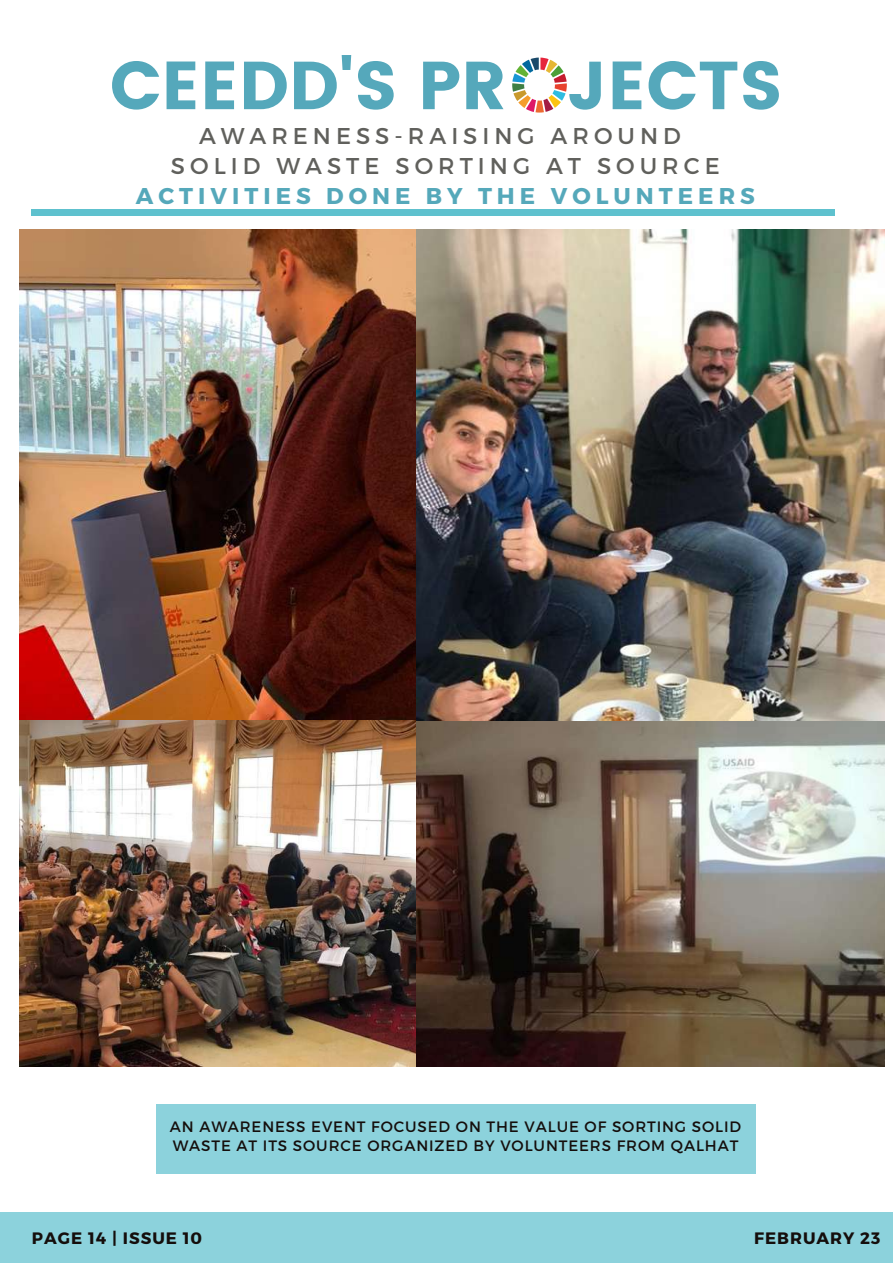
<style>
.page{position:relative;width:893px;height:1264px;background:#fff}
.page>*{position:absolute;margin:0;border:0;box-sizing:border-box;transform-origin:0 0}
.t1{font:67.65px "Poppins";color:#55a8bb}
.t2{font:22.8px/30.3px "Montserrat";letter-spacing:.22em;color:#60605c;text-align:center}
.t3{font:700 22.8px "Montserrat";letter-spacing:.22em;color:#55a8ba}
.t4{font:700 16.5px "Montserrat";letter-spacing:.06em;color:#150e0c}
.t5{font:15px/19px "Montserrat";letter-spacing:.06em;color:#150e0c}
</style>
<div class="page">
<svg style="left:512px;top:58px;width:54px;height:55px"></svg>
<div style="left:32px;top:210px;width:802px;height:5px;background:#5ec1ce"></div>
<div style="left:156px;top:1104px;width:599px;height:69px;background:#8cd2dc"></div>
<div style="left:0;top:1212px;width:892px;height:50px;background:#8cd2dc"></div>
<img style="left:20px;top:229px;width:396px;height:491px">
<img style="left:20px;top:720px;width:396px;height:345px">
<img style="left:416px;top:229px;width:467px;height:836px">
<h1 class="t1" style="left:110px;top:46px;width:674px">CEEDD'S PR JECTS</h1>
<h2 class="t2" style="left:171px;top:119px;width:550px">AWARENESS-RAISING AROUND<br>SOLID WASTE SORTING AT SOURCE</h2>
<h2 class="t3" style="left:136px;top:181px;width:620px">ACTIVITIES DONE BY THE VOLUNTEERS</h2>
<p class="t5" style="left:170px;top:1116px;width:573px">AN AWARENESS EVENT FOCUSED ON THE VALUE OF SORTING SOLID<br>WASTE AT ITS SOURCE ORGANIZED BY VOLUNTEERS FROM QALHAT</p>
<p class="t4" style="left:32px;top:1227px;width:172px">PAGE 14 | ISSUE 10</p>
<p class="t4" style="left:754px;top:1227px;width:128px">FEBRUARY 23</p>
</div>
